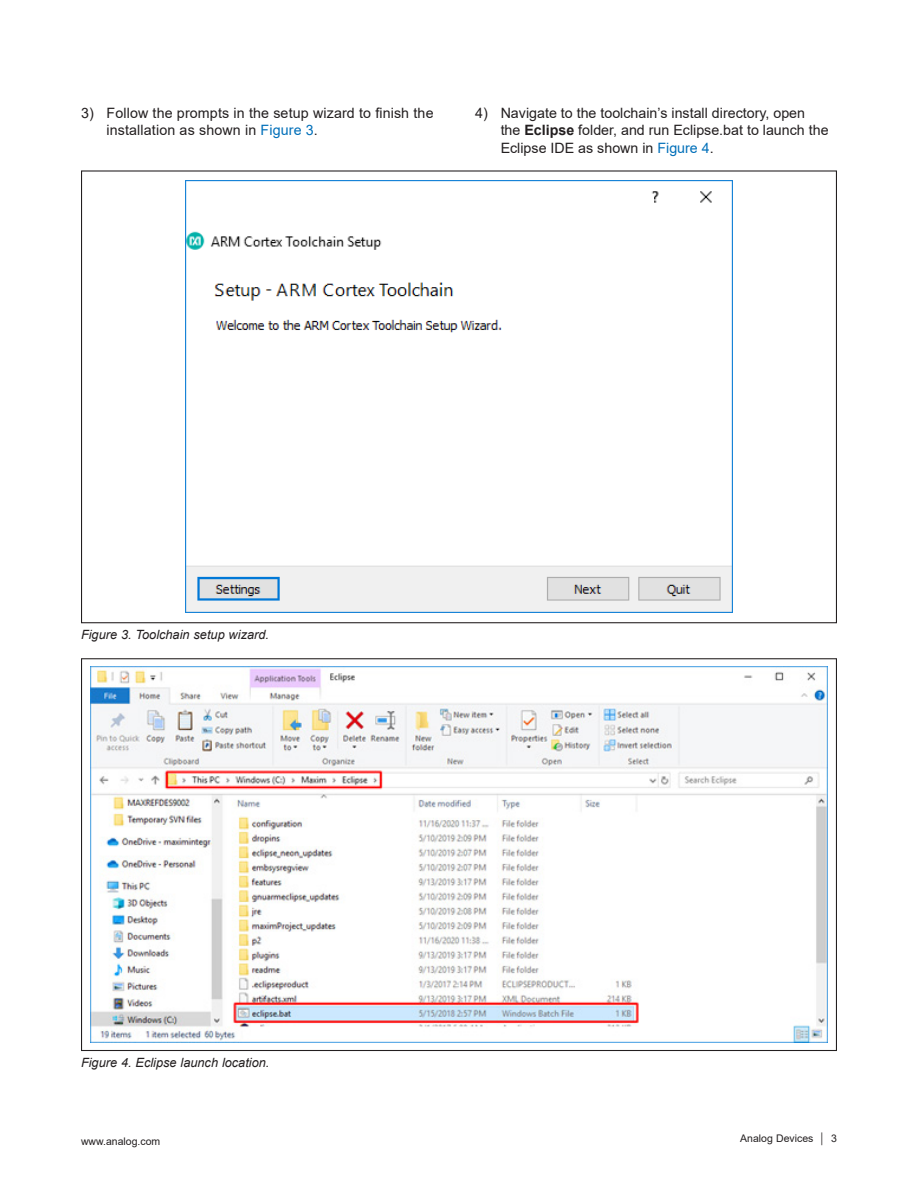
<style>
.page{position:relative;width:918px;height:1188px;background:#fff}
.page>*{position:absolute;margin:0;border:0;box-sizing:border-box;transform-origin:0 0}
.t1{font:14.25px/17.1px "Arial";color:#231f20}
.Caption_-_Figures{font:italic 12.75px "Arial";color:#231f20}
.t2{font:10.5px "Arial";color:#231f20}
.s1{color:#006fb9}
.s2{font-weight:700}
</style>
<div class="page">
<img style="left:186px;top:181px;width:546px;height:432px">
<img style="left:90px;top:667px;width:738px;height:375px">
<p class="t1" style="left:106px;top:105px;width:329px;text-indent:-26px">3) Follow the prompts in the setup wizard to finish the installation as shown in <span class="s1">Figure 3</span>.</p>
<p class="t1" style="left:501px;top:105px;width:329px;text-indent:-26px">4) Navigate to the toolchain’s install directory, open<br>the <span class="s2">Eclipse</span> folder, and run Eclipse.bat to launch the<br>Eclipse IDE as shown in <span class="s1">Figure 4</span>.</p>
<p class="Caption_-_Figures" style="left:81px;top:627px;width:190px">Figure 3. Toolchain setup wizard.</p>
<p class="Caption_-_Figures" style="left:81px;top:1054px;width:190px">Figure 4. Eclipse launch location.</p>
<p class="t2" style="left:81px;top:1134px;width:81px">www.analog.com</p>
<p class="t2" style="left:740px;top:1131px;width:98px">Analog Devices │ 3</p>
</div>
